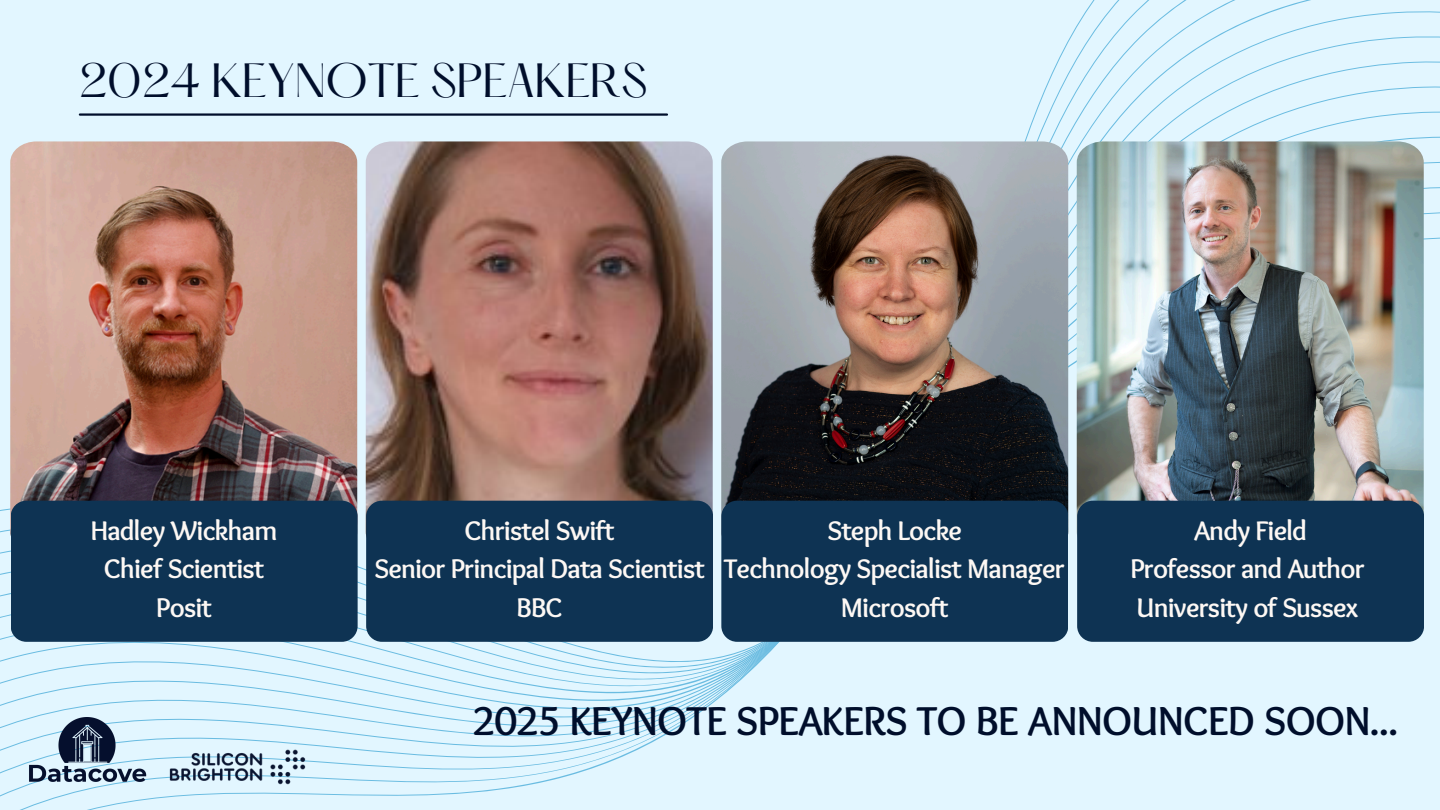
<style>
.page{position:relative;width:1440px;height:810px;background:#e2f6ff}
.page>*{position:absolute;margin:0;border:0;box-sizing:border-box;transform-origin:0 0}
.t1{font:700 42px "Sukar";letter-spacing:-.015em;color:#000e2b}
.t2{font:42px "Hatton";letter-spacing:-.015em;color:#000e2b}
.t3{font:700 28px "Sukar";letter-spacing:-.03em;color:#fdf8f4}
</style>
<div class="page">
<hr style="left:80px;top:113px;width:587px;height:3px;background:#000e2b">
<img style="left:10px;top:141px;width:347px;height:412px">
<div style="left:11px;top:501px;width:346px;height:141px;background:#0e3353;border-radius:16px"></div>
<img style="left:721px;top:141px;width:347px;height:372px">
<div style="left:721px;top:501px;width:347px;height:141px;background:#0e3353;border-radius:16px"></div>
<img style="left:366px;top:141px;width:347px;height:372px">
<div style="left:366px;top:501px;width:347px;height:141px;background:#0e3353;border-radius:16px"></div>
<img style="left:1077px;top:141px;width:347px;height:372px">
<div style="left:1077px;top:501px;width:347px;height:141px;background:#0e3353;border-radius:16px"></div>
<img style="left:165px;top:746px;width:148px;height:41px">
<img style="left:28px;top:717px;width:118px;height:65px">
<p class="t2" style="left:79px;top:61px;width:570px">2024 KEYNOTE SPEAKERS</p>
<h2 class="t3" style="left:91px;top:514px;width:188px">Hadley Wickham</h2>
<p class="t3" style="left:104px;top:553px;width:162px">Chief Scientist</p>
<p class="t3" style="left:156px;top:592px;width:57px">Posit</p>
<p class="t3" style="left:465px;top:514px;width:152px">Christel Swift</p>
<p class="t3" style="left:374px;top:553px;width:332px">Senior Principal Data Scientist</p>
<p class="t3" style="left:517px;top:592px;width:48px">BBC</p>
<p class="t3" style="left:827px;top:514px;width:136px">Steph Locke</p>
<p class="t3" style="left:724px;top:553px;width:342px">Technology Specialist Manager</p>
<p class="t3" style="left:841px;top:592px;width:109px">Microsoft</p>
<p class="t3" style="left:1194px;top:514px;width:114px">Andy Field</p>
<p class="t3" style="left:1130px;top:553px;width:236px">Professor and Author</p>
<p class="t3" style="left:1137px;top:592px;width:223px">University of Sussex</p>
<p class="t1" style="left:473px;top:697px;width:927px">2025 KEYNOTE SPEAKERS TO BE ANNOUNCED SOON...</p>
</div>
